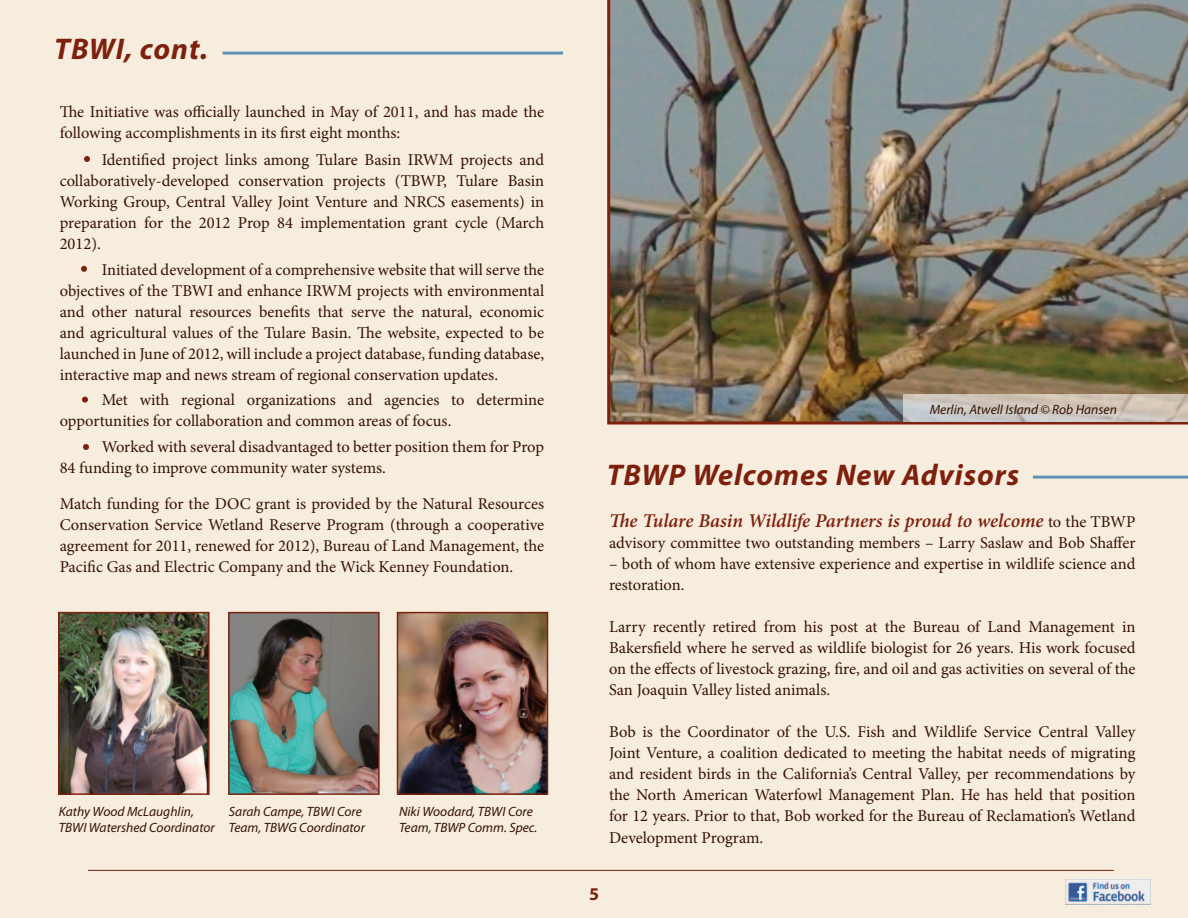
<style>
.page{position:relative;width:1188px;height:918px;background:#f7edde}
.page>*{position:absolute;margin:0;border:0;box-sizing:border-box;transform-origin:0 0}
.t1{font:italic 700 30px "Myriad Pro";letter-spacing:.03em;color:#7d210d}
.t2{font:italic 600 19.5px "Minion Pro";letter-spacing:-.005em;color:#7d210d}
.t3{font:700 18px "Myriad Pro";color:#7d210d}
.t4{font:16.5px/21px "Minion Pro";color:#361101;text-align:justify}
.t5{font:italic 13.5px/16.2px "Myriad Pro";color:#361101}
.s1{font-weight:400;font-style:normal;font-size:16.5px;color:#361101}
</style>
<div class="page">
<hr style="left:88px;top:870px;width:1026px;height:1px;background:#7d210d">
<img style="left:1065px;top:879px;width:85px;height:26px">
<hr style="left:1033px;top:476px;width:155px;height:3px;background:#5e92b6">
<hr style="left:223px;top:52px;width:340px;height:3px;background:#5e92b6">
<img style="left:607px;top:0;width:581px;height:424px">
<img style="left:60px;top:614px;width:148px;height:179px">
<div style="left:58px;top:612px;width:152px;height:183px;border:1px solid #7d210d"></div>
<img style="left:230px;top:614px;width:148px;height:179px">
<div style="left:228px;top:612px;width:152px;height:183px;border:1px solid #7d210d"></div>
<img style="left:399px;top:614px;width:147px;height:179px">
<div style="left:397px;top:612px;width:151px;height:183px;border:1px solid #7d210d"></div>
<img style="left:904px;top:394px;width:284px;height:27px">
<svg style="left:84px;top:156px;width:6px;height:6px"></svg>
<svg style="left:81px;top:266px;width:6px;height:6px"></svg>
<svg style="left:82px;top:397px;width:6px;height:6px"></svg>
<svg style="left:83px;top:444px;width:6px;height:6px"></svg>
<h1 class="t1" style="left:54px;top:29px;width:155px">TBWI, cont.</h1>
<p class="t4" style="left:60px;top:102px;width:486px">The Initiative was officially launched in May of 2011, and has made the following accomplishments in its first eight months:</p>
<p class="t4" style="left:60px;top:150px;width:486px;text-indent:42px">Identified project links among Tulare Basin IRWM projects and collaboratively-developed conservation projects (TBWP, Tulare Basin Working Group, Central Valley Joint Venture and NRCS easements) in preparation for the 2012 Prop 84 implementation grant cycle (March 2012).</p>
<p class="t4" style="left:60px;top:259px;width:486px;text-indent:42px">Initiated development of a comprehensive website that will serve the objectives of the TBWI and enhance IRWM projects with environmental and other natural resources benefits that serve the natural, economic and agricultural values of the Tulare Basin. The website, expected to be launched in June of 2012, will include a project database, funding database, interactive map and news stream of regional conservation updates.</p>
<p class="t4" style="left:60px;top:390px;width:486px;text-indent:42px">Met with regional organizations and agencies to determine opportunities for collaboration and common areas of focus.</p>
<p class="t4" style="left:60px;top:436px;width:486px;text-indent:42px">Worked with several disadvantaged to better position them for Prop<br>84 funding to improve community water systems.</p>
<p class="t4" style="left:60px;top:493px;width:486px">Match funding for the DOC grant is provided by the Natural Resources Conservation Service Wetland Reserve Program (through a cooperative agreement for 2011, renewed for 2012), Bureau of Land Management, the Pacific Gas and Electric Company and the Wick Kenney Foundation.</p>
<p class="t5" style="left:59px;top:803px;width:158px">Kathy Wood McLaughlin,<br>TBWI Watershed Coordinator</p>
<p class="t5" style="left:229px;top:803px;width:138px">Sarah Campe, TBWI Core<br>Team, TBWG Coordinator</p>
<p class="t5" style="left:399px;top:803px;width:140px">Niki Woodard, TBWI Core<br>Team, TBWP Comm. Spec.</p>
<p class="t5" style="left:930px;top:401px;width:189px">Merlin, Atwell Island © Rob Hansen</p>
<h1 class="t1" style="left:607px;top:455px;width:414px">TBWP Welcomes New Advisors</h1>
<p class="t2" style="left:630px;top:507px;width:507px">e Tulare Basin Wildlife Partners is proud to welcome <span class="s1">to the TBWP</span></p>
<p class="t4" style="left:609px;top:533px;width:528px">advisory committee two outstanding members – Larry Saslaw and Bob Shaffer</p>
<p class="t4" style="left:609px;top:554px;width:528px">– both of whom have extensive experience and expertise in wildlife science and restoration.</p>
<p class="t4" style="left:609px;top:617px;width:528px">Larry recently retired from his post at the Bureau of Land Management in Bakersfield where he served as wildlife biologist for 26 years. His work focused on the effects of livestock grazing, fire, and oil and gas activities on several of the San Joaquin Valley listed animals.</p>
<p class="t4" style="left:609px;top:721px;width:528px">Bob is the Coordinator of the U.S. Fish and Wildlife Service Central Valley Joint Venture, a coalition dedicated to meeting the habitat needs of migrating and resident birds in the California’s Central Valley, per recommendations by the North American Waterfowl Management Plan. He has held that position for 12 years. Prior to that, Bob worked for the Bureau of Reclamation’s Wetland Development Program.</p>
<p class="t3" style="left:589px;top:882px;width:11px">5</p>
</div>
